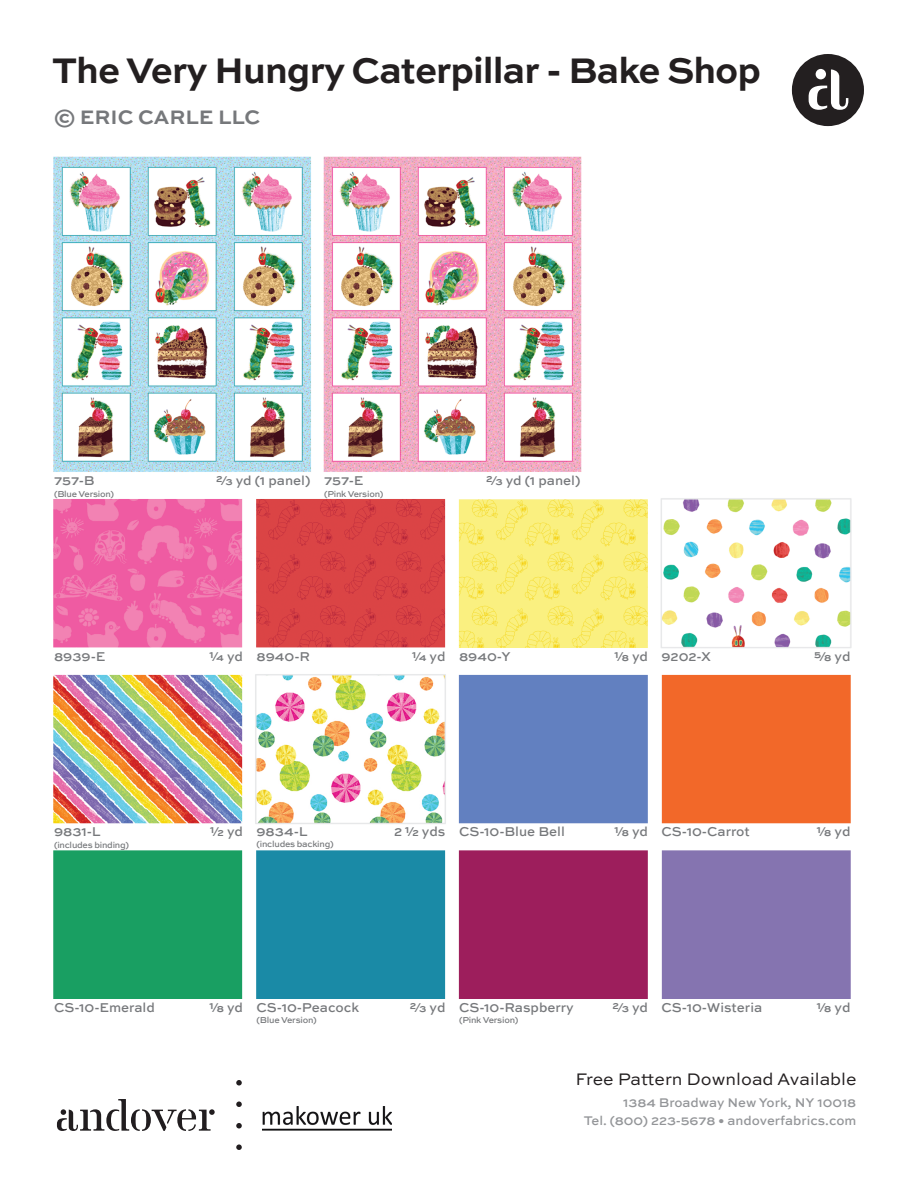
<style>
.page{position:relative;width:918px;height:1188px;background:#fff}
.page>*{position:absolute;margin:0;border:0;box-sizing:border-box;transform-origin:0 0}
.t1{font:700 37.5px "Sweet Sans Pro";letter-spacing:-.025em;color:#231f20}
.t2{font:700 20.55px "Sweet Sans Pro";color:#76787b}
.t3{font:17.7px "Sweet Sans Pro";color:#231f20}
.t4{font:500 13.5px "Sweet Sans Pro";color:#76787b}
.t5{font:500 13.2px/18px "Sweet Sans Pro";color:#939598;text-align:right}
.t6{font:500 9px "Sweet Sans Pro";letter-spacing:-.025em;color:#76787b}
</style>
<div class="page">
<div style="left:792px;top:54px;width:72px;height:72px;background:#231f20;border-radius:50%"></div>
<svg style="left:809px;top:69px;width:39px;height:41px"></svg>
<div style="left:816px;top:69px;width:10px;height:10px;background:#fff;border-radius:50%"></div>
<svg style="left:236px;top:1144px;width:6px;height:6px"></svg>
<img style="left:53px;top:156px;width:799px;height:975px">
<h1 class="t1" style="left:52px;top:42px;width:710px">The Very Hungry Caterpillar - Bake Shop</h1>
<h2 class="t2" style="left:54px;top:101px;width:208px">© ERIC CARLE LLC</h2>
<p class="t4" style="left:216px;top:471px;width:96px">⅔ yd (1 panel)</p>
<p class="t4" style="left:486px;top:471px;width:96px">⅔ yd (1 panel)</p>
<p class="t4" style="left:54px;top:471px;width:43px">757-B</p>
<p class="t4" style="left:324px;top:471px;width:41px">757-E</p>
<p class="t6" style="left:54px;top:487px;width:62px">(Blue Version)</p>
<p class="t6" style="left:324px;top:487px;width:61px">(Pink Version)</p>
<p class="t4" style="left:210px;top:646px;width:35px">¼ yd</p>
<p class="t4" style="left:412px;top:646px;width:35px">¼ yd</p>
<p class="t4" style="left:614px;top:646px;width:35px">⅛ yd</p>
<p class="t4" style="left:54px;top:646px;width:53px">8939-E</p>
<p class="t4" style="left:257px;top:646px;width:55px">8940-R</p>
<p class="t4" style="left:459px;top:646px;width:53px">8940-Y</p>
<p class="t4" style="left:662px;top:646px;width:51px">9202-X</p>
<p class="t4" style="left:814px;top:646px;width:38px">⅝ yd</p>
<p class="t4" style="left:210px;top:822px;width:34px">½ yd</p>
<p class="t4" style="left:394px;top:822px;width:53px">2 ½ yds</p>
<p class="t4" style="left:54px;top:822px;width:48px">9831-L</p>
<p class="t4" style="left:257px;top:822px;width:52px">9834-L</p>
<p class="t6" style="left:54px;top:838px;width:77px">(includes binding)</p>
<p class="t6" style="left:256px;top:837px;width:79px">(includes backing)</p>
<p class="t4" style="left:459px;top:822px;width:108px">CS-10-Blue Bell</p>
<p class="t4" style="left:614px;top:822px;width:35px">⅛ yd</p>
<p class="t4" style="left:817px;top:822px;width:35px">⅛ yd</p>
<p class="t4" style="left:662px;top:822px;width:90px">CS-10-Carrot</p>
<p class="t4" style="left:54px;top:997px;width:102px">CS-10-Emerald</p>
<p class="t4" style="left:459px;top:997px;width:116px">CS-10-Raspberry</p>
<p class="t4" style="left:209px;top:997px;width:35px">⅛ yd</p>
<p class="t4" style="left:410px;top:997px;width:37px">⅔ yd</p>
<p class="t4" style="left:612px;top:997px;width:37px">⅔ yd</p>
<p class="t4" style="left:817px;top:997px;width:35px">⅛ yd</p>
<p class="t4" style="left:257px;top:997px;width:104px">CS-10-Peacock</p>
<p class="t4" style="left:662px;top:997px;width:102px">CS-10-Wisteria</p>
<p class="t6" style="left:256px;top:1014px;width:62px">(Blue Version)</p>
<p class="t6" style="left:459px;top:1014px;width:61px">(Pink Version)</p>
<h3 class="t3" style="left:576px;top:1066px;width:283px">Free Pattern Download Available</h3>
<p class="t5" style="left:584px;top:1093px;width:274px">1384 Broadway New York, NY 10018<br>Tel. (800) 223-5678 • andoverfabrics.com</p>
</div>
